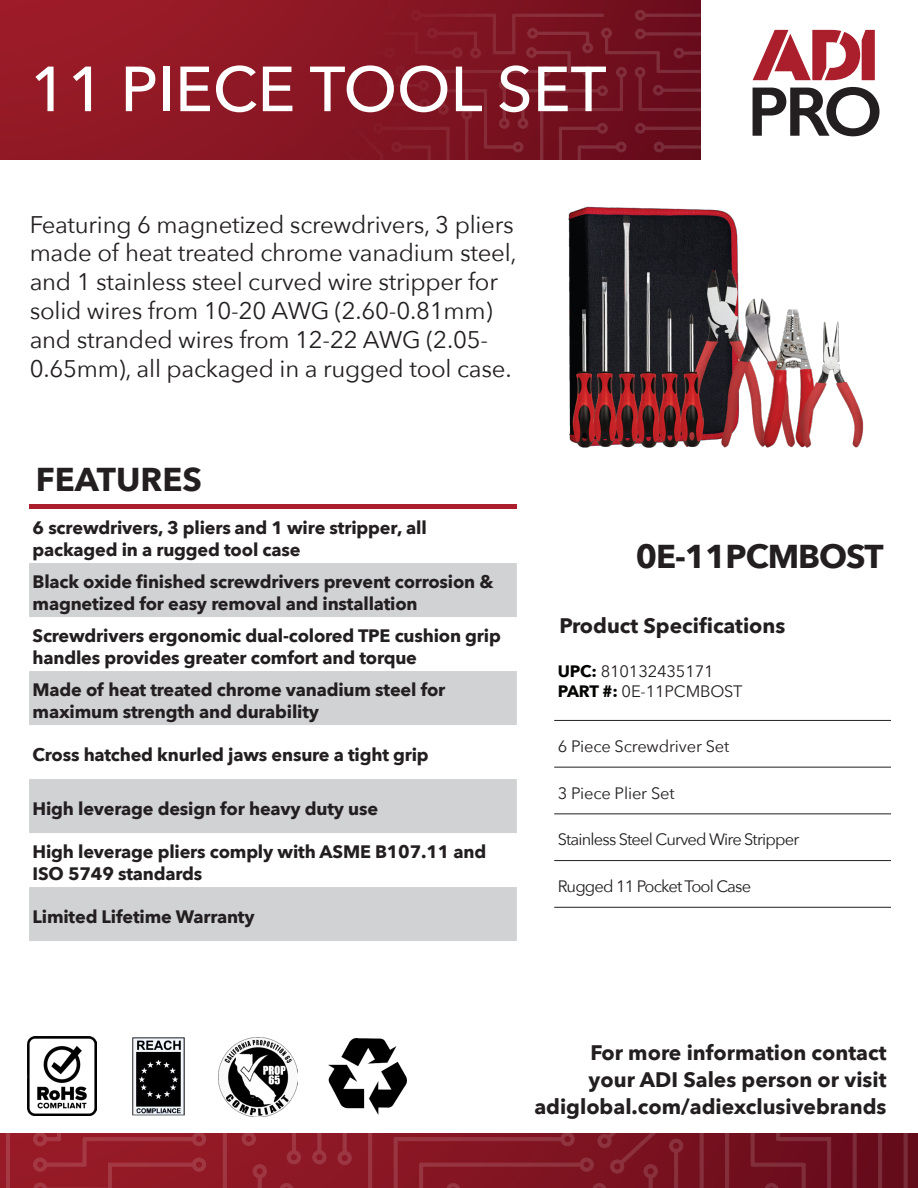
<style>
.page{position:relative;width:918px;height:1188px;background:#fff}
.page>*{position:absolute;margin:0;border:0;box-sizing:border-box;transform-origin:0 0}
.Vantage_text{font:500 63px "Avenir Next";color:#fff}
.t1{font:700 33px "Avenir Next";letter-spacing:-.03em;color:#231f20}
.t2{font:700 33px "Avenir Next";color:#231f20}
.t3{font:24px/28.8px "Avenir Next";letter-spacing:-.01em;color:#231f20}
.t4{font:700 21px "Avenir Next";color:#231f20}
.t5{font:700 18px/21.6px "Avenir Next";letter-spacing:-.01em;color:#231f20}
.t6{font:16.5px "Avenir Next";letter-spacing:-.01em;color:#231f20}
.t7{font:16.5px "Avenir Next";letter-spacing:-.035em;color:#231f20}
.s1{font-weight:700;color:#040503}
</style>
<div class="page">
<svg style="left:0;top:1134px;width:913px;height:54px;background:#851926"></svg>
<div style="left:0;top:0;width:701px;height:159px;background:#961a27"></div>
<svg style="left:124px;top:0;width:577px;height:160px"></svg>
<svg style="left:753px;top:30px;width:122px;height:50px"></svg>
<svg style="left:753px;top:87px;width:127px;height:49px"></svg>
<img style="left:27px;top:1036px;width:70px;height:80px">
<img style="left:132px;top:1038px;width:53px;height:78px">
<img style="left:219px;top:1038px;width:78px;height:78px">
<img style="left:328px;top:1038px;width:79px;height:76px">
<img style="left:568px;top:206px;width:296px;height:242px">
<hr style="left:554px;top:720px;width:337px;height:1px;background:#231f20">
<hr style="left:554px;top:767px;width:337px;height:1px;background:#231f20">
<hr style="left:554px;top:814px;width:337px;height:1px;background:#231f20">
<hr style="left:554px;top:860px;width:337px;height:1px;background:#231f20">
<hr style="left:554px;top:907px;width:337px;height:1px;background:#231f20">
<hr style="left:29px;top:505px;width:488px;height:4px;background:#ab1e2c">
<svg style="left:29px;top:563px;width:488px;height:378px;fill:#d1d2d4"></svg>
<p class="Vantage_text" style="left:30px;top:36px;width:578px">11 PIECE TOOL SET</p>
<p class="t3" style="left:30px;top:209px;width:489px">Featuring 6 magnetized screwdrivers, 3 pliers made of heat treated chrome vanadium steel, and 1 stainless steel curved wire stripper for solid wires from 10-20 AWG (2.60-0.81mm) and stranded wires from 12-22 AWG (2.05- 0.65mm), all packaged in a rugged tool case.</p>
<p class="t2" style="left:36px;top:451px;width:168px">FEATURES</p>
<p class="t5" style="left:33px;top:517px;width:396px">6 screwdrivers, 3 pliers and 1 wire stripper, all packaged in a rugged tool case</p>
<p class="t5" style="left:33px;top:571px;width:463px">Black oxide finished screwdrivers prevent corrosion &amp; magnetized for easy removal and installation</p>
<p class="t5" style="left:33px;top:625px;width:470px">Screwdrivers ergonomic dual-colored TPE cushion grip handles provides greater comfort and torque</p>
<p class="t5" style="left:33px;top:679px;width:414px">Made of heat treated chrome vanadium steel for maximum strength and durability</p>
<p class="t5" style="left:33px;top:744px;width:398px">Cross hatched knurled jaws ensure a tight grip</p>
<p class="t5" style="left:33px;top:798px;width:347px">High leverage design for heavy duty use</p>
<p class="t5" style="left:33px;top:841px;width:455px">High leverage pliers comply with ASME B107.11 and<br>ISO 5749 standards</p>
<p class="t5" style="left:33px;top:906px;width:224px">Limited Lifetime Warranty</p>
<p class="t1" style="left:636px;top:528px;width:249px">0E-11PCMBOST</p>
<p class="t4" style="left:560px;top:608px;width:227px">Product Specifications</p>
<p class="t6" style="left:558px;top:657px;width:158px"><span class="s1">UPC:</span> 810132435171</p>
<p class="t6" style="left:558px;top:677px;width:186px"><span class="s1">PART #:</span> 0E-11PCMBOST</p>
<p class="t6" style="left:558px;top:732px;width:173px">6 Piece Screwdriver Set</p>
<p class="t6" style="left:558px;top:779px;width:118px">3 Piece Plier Set</p>
<p class="t7" style="left:558px;top:826px;width:243px">Stainless Steel Curved Wire Stripper</p>
<p class="t7" style="left:558px;top:873px;width:195px">Rugged 11 Pocket Tool Case</p>
<p class="t4" style="left:590px;top:1034px;width:298px">For more information contact</p>
<p class="t4" style="left:589px;top:1061px;width:299px">your ADI Sales person or visit</p>
<p class="t4" style="left:534px;top:1088px;width:354px">adiglobal.com/adiexclusivebrands</p>
</div>
